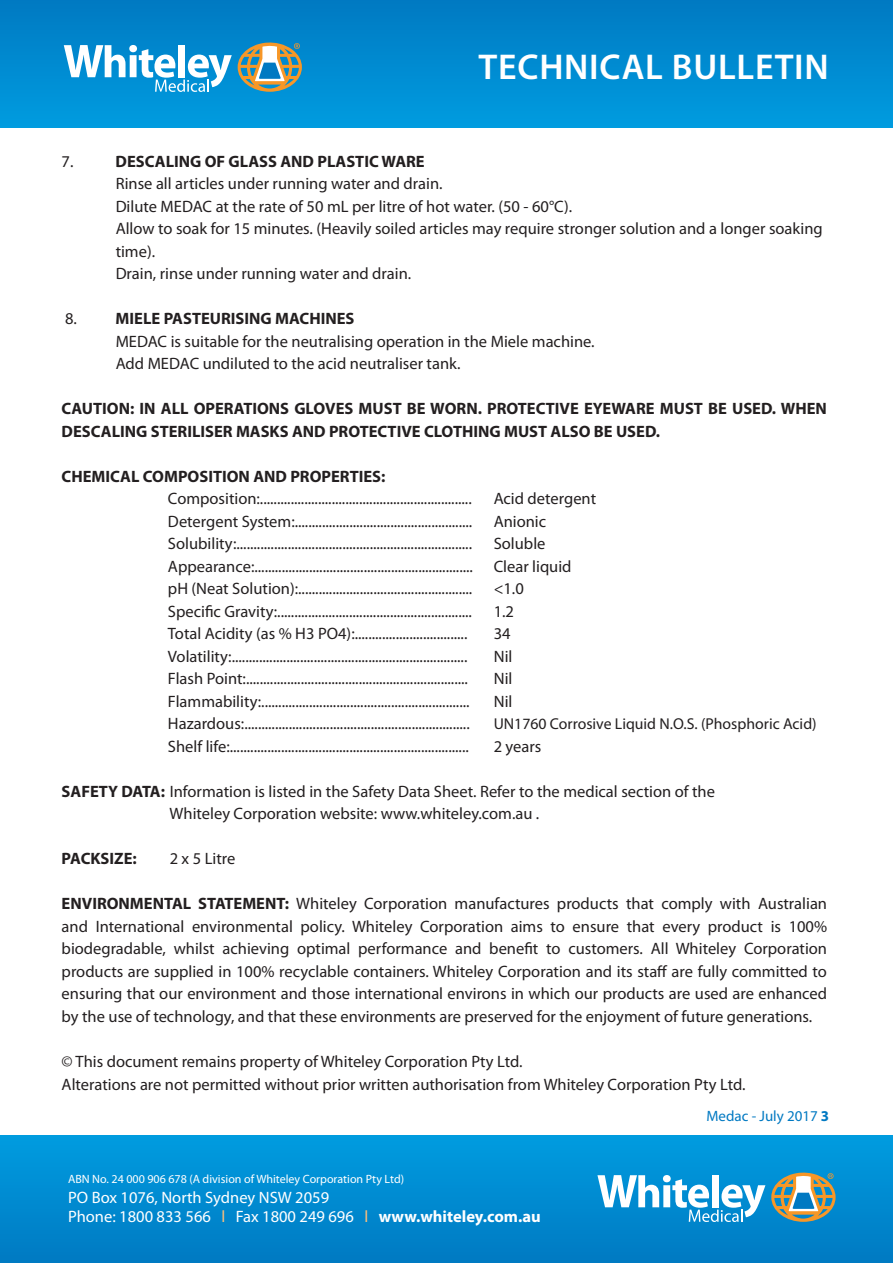
<style>
.page{position:relative;width:893px;height:1263px;background:#fff}
.page>*{position:absolute;margin:0;border:0;box-sizing:border-box;transform-origin:0 0}
.t1{font:600 36px "Myriad Pro";letter-spacing:.02em;color:#fff}
.body_copy{font:16.5px/22.5px "Myriad Pro";color:#231f20}
.body_copy-2{font:700 16.5px/22.5px "Myriad Pro";color:#231f20}
.t2{font:16.5px/19.8px "Myriad Pro";color:#fff}
.body_copy-3{font:15.75px "Myriad Pro";color:#231f20}
.t3{font:15px "Myriad Pro";color:#0079c2}
.t4{font:12px "Myriad Pro";color:#fff}
.s1{font-weight:400}
.s2{font-weight:700}
.s3{color:#fcbe7b}
</style>
<div class="page">
<div style="left:0;top:1135px;width:893px;height:128px;background:linear-gradient(to bottom,#009ce0,#007ac2)"></div>
<div style="left:0;top:0;width:893px;height:128px;background:linear-gradient(to bottom,#0079c2,#009cdf)"></div>
<svg style="left:64px;top:45px;width:168px;height:47px"></svg>
<svg style="left:238px;top:43px;width:64px;height:49px;background:#879d8f"></svg>
<svg style="left:597px;top:1175px;width:168px;height:47px"></svg>
<svg style="left:771px;top:1172px;width:65px;height:50px;background:#829c91"></svg>
<h1 class="t1" style="left:479px;top:44px;width:352px">TECHNICAL BULLETIN</h1>
<p class="body_copy" style="left:62px;top:150px;width:13px">7.</p>
<p class="body_copy-2" style="left:116px;top:150px;width:311px">DESCALING OF GLASS AND PLASTIC WARE</p>
<p class="body_copy" style="left:116px;top:172px;width:328px">Rinse all articles under running water and drain.</p>
<p class="body_copy" style="left:116px;top:195px;width:458px">Dilute MEDAC at the rate of 50 mL per litre of hot water. (50 - 60°C).</p>
<p class="body_copy" style="left:116px;top:217px;width:709px">Allow to soak for 15 minutes. (Heavily soiled articles may require stronger solution and a longer soaking time).</p>
<p class="body_copy" style="left:116px;top:262px;width:297px">Drain, rinse under running water and drain.</p>
<p class="body_copy-2" style="left:65px;top:307px;width:291px"><span class="s1">8.</span> MIELE PASTEURISING MACHINES</p>
<p class="body_copy" style="left:116px;top:330px;width:480px">MEDAC is suitable for the neutralising operation in the Miele machine.</p>
<p class="body_copy" style="left:116px;top:352px;width:346px">Add MEDAC undiluted to the acid neutraliser tank.</p>
<p class="body_copy-2" style="left:62px;top:397px;width:767px">CAUTION: IN ALL OPERATIONS GLOVES MUST BE WORN. PROTECTIVE EYEWARE MUST BE USED. WHEN<br>DESCALING STERILISER MASKS AND PROTECTIVE CLOTHING MUST ALSO BE USED.</p>
<p class="body_copy-2" style="left:62px;top:465px;width:325px">CHEMICAL COMPOSITION AND PROPERTIES:</p>
<p class="body_copy" style="left:168px;top:487px;width:305px">Composition:..............................................................</p>
<p class="body_copy" style="left:494px;top:487px;width:104px">Acid detergent</p>
<p class="body_copy" style="left:168px;top:510px;width:306px">Detergent System:....................................................</p>
<p class="body_copy" style="left:494px;top:510px;width:54px">Anionic</p>
<p class="body_copy" style="left:168px;top:532px;width:306px">Solubility:.....................................................................</p>
<p class="body_copy" style="left:494px;top:532px;width:53px">Soluble</p>
<p class="body_copy" style="left:168px;top:555px;width:307px">Appearance:................................................................</p>
<p class="body_copy" style="left:494px;top:555px;width:79px">Clear liquid</p>
<p class="body_copy" style="left:168px;top:577px;width:306px">pH (Neat Solution):...................................................</p>
<p class="body_copy" style="left:494px;top:577px;width:32px">&lt;1.0</p>
<p class="body_copy" style="left:168px;top:600px;width:306px">Specific Gravity:.........................................................</p>
<p class="body_copy" style="left:494px;top:600px;width:22px">1.2</p>
<p class="body_copy" style="left:168px;top:622px;width:301px">Total Acidity (as % H3 PO4):.................................</p>
<p class="body_copy" style="left:494px;top:622px;width:18px">34</p>
<p class="body_copy" style="left:168px;top:645px;width:301px">Volatility:.....................................................................</p>
<p class="body_copy" style="left:494px;top:645px;width:20px">Nil</p>
<p class="body_copy" style="left:168px;top:667px;width:302px">Flash Point:.................................................................</p>
<p class="body_copy" style="left:494px;top:667px;width:20px">Nil</p>
<p class="body_copy" style="left:168px;top:690px;width:303px">Flammability:.............................................................</p>
<p class="body_copy" style="left:494px;top:690px;width:20px">Nil</p>
<p class="body_copy" style="left:168px;top:712px;width:303px">Hazardous:..................................................................</p>
<p class="body_copy-3" style="left:494px;top:714px;width:324px">UN1760 Corrosive Liquid N.O.S. (Phosphoric Acid)</p>
<p class="body_copy" style="left:168px;top:735px;width:302px">Shelf life:......................................................................</p>
<p class="body_copy" style="left:494px;top:735px;width:49px">2 years</p>
<p class="body_copy" style="left:62px;top:780px;width:655px"><span class="s2">SAFETY DATA:</span> Information is listed in the Safety Data Sheet. Refer to the medical section of the</p>
<p class="body_copy" style="left:170px;top:802px;width:371px">Whiteley Corporation website: www.whiteley.com.au .</p>
<p class="body_copy-2" style="left:62px;top:847px;width:77px">PACKSIZE:</p>
<p class="body_copy" style="left:170px;top:847px;width:67px">2 x 5 Litre</p>
<p class="body_copy" style="left:62px;top:892px;width:767px;text-align:justify"><span class="s2">ENVIRONMENTAL STATEMENT:</span> Whiteley Corporation manufactures products that comply with Australian and International environmental policy. Whiteley Corporation aims to ensure that every product is 100% biodegradable, whilst achieving optimal performance and benefit to customers. All Whiteley Corporation products are supplied in 100% recyclable containers. Whiteley Corporation and its staff are fully committed to ensuring that our environment and those international environs in which our products are used are enhanced by the use of technology, and that these environments are preserved for the enjoyment of future generations.</p>
<p class="body_copy" style="left:62px;top:1050px;width:463px">© This document remains property of Whiteley Corporation Pty Ltd.</p>
<p class="body_copy" style="left:62px;top:1072px;width:685px">Alterations are not permitted without prior written authorisation from Whiteley Corporation Pty Ltd.</p>
<p class="t4" style="left:68px;top:1171px;width:338px">ABN No. 24 000 906 678 (A division of Whiteley Corporation Pty Ltd)</p>
<p class="t2" style="left:68px;top:1187px;width:474px">PO Box 1076, North Sydney NSW 2059<br>Phone: 1800 833 566 <span class="s3">l</span> Fax 1800 249 696 <span class="s3">l</span> <span class="s2">www.whiteley.com.au</span></p>
<p class="t3" style="left:706px;top:1107px;width:124px">Medac - July 2017 <span class="s2">3</span></p>
</div>
